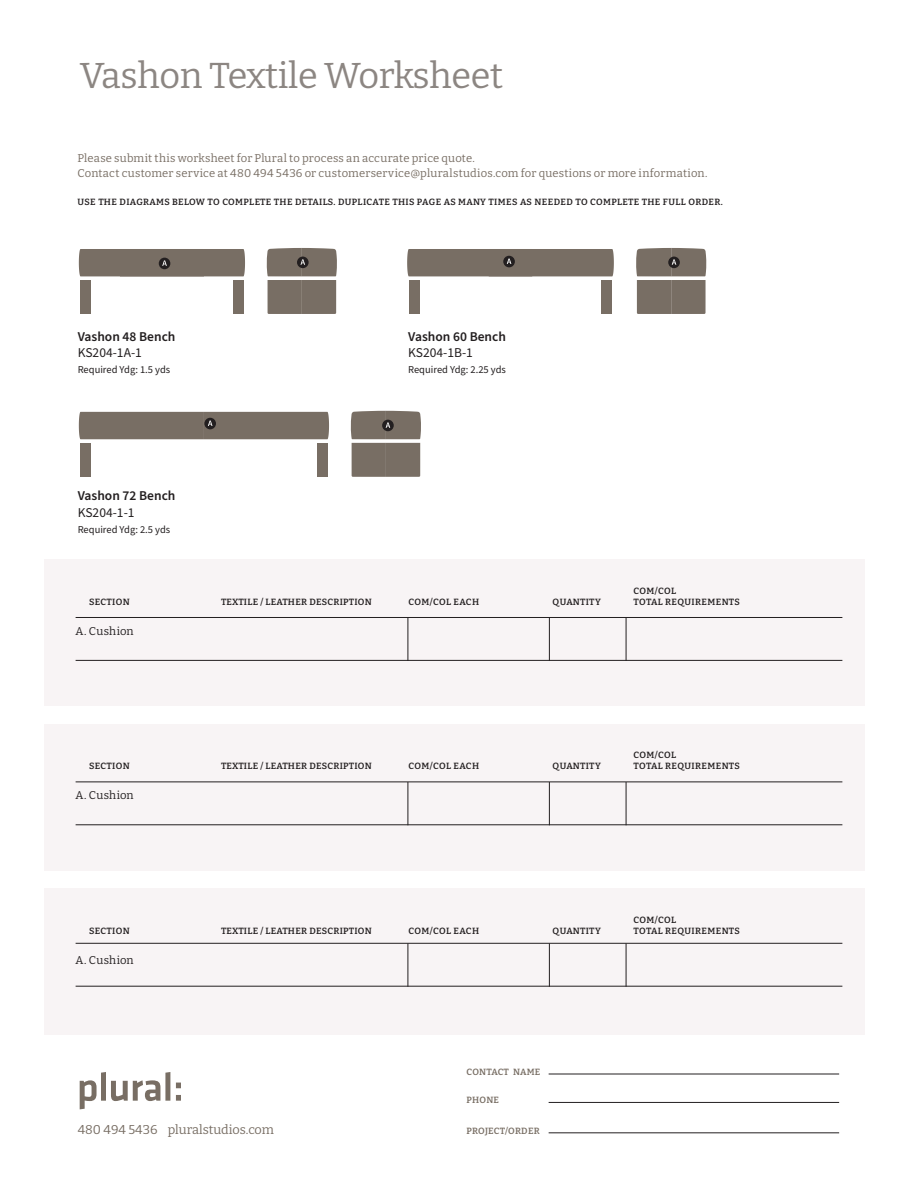
<style>
.page{position:relative;width:918px;height:1188px;background:#fff}
.page>*{position:absolute;margin:0;border:0;box-sizing:border-box;transform-origin:0 0}
.t1{font:36px "Bitter";letter-spacing:-.01em;color:#8c8682}
.t2{font:600 13.5px/16.2px "Source Sans Pro";color:#231f20}
.t3{font:12.75px "Bitter";color:#786e64}
.Chart_Specs{font:11.25px/15px "Bitter";letter-spacing:.015em;color:#786e64}
.Chart_Specs-2{font:11.25px "Bitter";letter-spacing:.02em;color:#231f20}
.t4{font:10.5px "Source Sans Pro";color:#231f20}
.Selections{font:600 9px "Bitter";letter-spacing:.03em;color:#231f20}
.Selections-2{font:600 9px "Bitter";letter-spacing:.01em;color:#786e64}
.Selections-3{font:600 9px "Bitter";letter-spacing:.03em;color:#786e64}
.s1{font-weight:400}
</style>
<div class="page">
<svg style="left:80px;top:1072px;width:90px;height:37px"></svg>
<svg style="left:176px;top:1083px;width:5px;height:18px"></svg>
<div style="left:44px;top:724px;width:821px;height:146px;background:#f8f4f5"></div>
<div style="left:44px;top:888px;width:821px;height:147px;background:#f8f4f5"></div>
<div style="left:44px;top:560px;width:821px;height:146px;background:#f8f4f5"></div>
<hr style="left:76px;top:617px;width:766px;height:1px;background:#231f20">
<hr style="left:76px;top:660px;width:766px;height:1px;background:#231f20">
<hr style="left:408px;top:618px;width:1px;height:43px;background:#231f20">
<hr style="left:626px;top:618px;width:1px;height:43px;background:#231f20">
<hr style="left:549px;top:618px;width:1px;height:43px;background:#231f20">
<hr style="left:76px;top:782px;width:766px;height:1px;background:#231f20">
<hr style="left:76px;top:825px;width:766px;height:1px;background:#231f20">
<hr style="left:408px;top:782px;width:1px;height:43px;background:#231f20">
<hr style="left:626px;top:782px;width:1px;height:43px;background:#231f20">
<hr style="left:549px;top:782px;width:1px;height:43px;background:#231f20">
<hr style="left:76px;top:943px;width:766px;height:1px;background:#231f20">
<hr style="left:76px;top:986px;width:766px;height:1px;background:#231f20">
<hr style="left:408px;top:943px;width:1px;height:44px;background:#231f20">
<hr style="left:626px;top:943px;width:1px;height:44px;background:#231f20">
<hr style="left:549px;top:943px;width:1px;height:44px;background:#231f20">
<div style="left:81px;top:280px;width:10px;height:34px;background:#786e64"></div>
<div style="left:233px;top:280px;width:10px;height:34px;background:#786e64"></div>
<div style="left:409px;top:280px;width:10px;height:34px;background:#786e64"></div>
<div style="left:602px;top:280px;width:10px;height:34px;background:#786e64"></div>
<div style="left:81px;top:443px;width:10px;height:34px;background:#786e64"></div>
<div style="left:317px;top:443px;width:10px;height:34px;background:#786e64"></div>
<div style="left:79px;top:249px;width:166px;height:27px;background:#786e64"></div>
<svg style="left:267px;top:248px;width:70px;height:66px;background:#80776e"></svg>
<div style="left:407px;top:249px;width:207px;height:27px;background:#786e64"></div>
<svg style="left:636px;top:248px;width:70px;height:66px;background:#80776e"></svg>
<div style="left:79px;top:412px;width:250px;height:27px;background:#786e64"></div>
<svg style="left:351px;top:411px;width:70px;height:66px;background:#80776e"></svg>
<hr style="left:549px;top:1074px;width:290px;height:1px;background:#231f20">
<hr style="left:549px;top:1102px;width:290px;height:1px;background:#231f20">
<hr style="left:549px;top:1133px;width:290px;height:1px;background:#231f20">
<p class="t1" style="left:80px;top:52px;width:425px">Vashon Textile Worksheet</p>
<p class="Chart_Specs" style="left:78px;top:150px;width:631px">Please submit this worksheet for Plural to process an accurate price quote.<br>Contact customer service at 480 494 5436 or customerservice@pluralstudios.com for questions or more information.</p>
<p class="Selections" style="left:78px;top:197px;width:647px">USE THE DIAGRAMS BELOW TO COMPLETE THE DETAILS. DUPLICATE THIS PAGE AS MANY TIMES AS NEEDED TO COMPLETE THE FULL ORDER.</p>
<p class="t2" style="left:78px;top:328px;width:99px">Vashon 48 Bench<br><span class="s1">KS204-1A-1</span></p>
<p class="t4" style="left:78px;top:363px;width:94px">Required Ydg: 1.5 yds</p>
<p class="t2" style="left:78px;top:488px;width:99px">Vashon 72 Bench<br><span class="s1">KS204-1-1</span></p>
<p class="t4" style="left:78px;top:523px;width:94px">Required Ydg: 2.5 yds</p>
<p class="t2" style="left:408px;top:328px;width:99px">Vashon 60 Bench<br><span class="s1">KS204-1B-1</span></p>
<p class="t4" style="left:408px;top:363px;width:99px">Required Ydg: 2.25 yds</p>
<p class="Selections" style="left:634px;top:585px;width:44px">COM/COL</p>
<p class="Selections" style="left:89px;top:596px;width:42px">SECTION</p>
<p class="Selections" style="left:221px;top:596px;width:152px">TEXTILE / LEATHER DESCRIPTION</p>
<p class="Selections" style="left:409px;top:596px;width:72px">COM/COL EACH</p>
<p class="Selections" style="left:553px;top:596px;width:50px">QUANTITY</p>
<p class="Selections" style="left:634px;top:596px;width:108px">TOTAL REQUIREMENTS</p>
<p class="Chart_Specs-2" style="left:76px;top:624px;width:60px">A. Cushion</p>
<p class="Selections" style="left:634px;top:750px;width:44px">COM/COL</p>
<p class="Selections" style="left:89px;top:760px;width:42px">SECTION</p>
<p class="Selections" style="left:221px;top:760px;width:152px">TEXTILE / LEATHER DESCRIPTION</p>
<p class="Selections" style="left:409px;top:760px;width:72px">COM/COL EACH</p>
<p class="Selections" style="left:553px;top:760px;width:50px">QUANTITY</p>
<p class="Selections" style="left:634px;top:760px;width:108px">TOTAL REQUIREMENTS</p>
<p class="Chart_Specs-2" style="left:76px;top:788px;width:60px">A. Cushion</p>
<p class="Selections" style="left:634px;top:914px;width:44px">COM/COL</p>
<p class="Selections" style="left:89px;top:925px;width:42px">SECTION</p>
<p class="Selections" style="left:221px;top:925px;width:152px">TEXTILE / LEATHER DESCRIPTION</p>
<p class="Selections" style="left:409px;top:925px;width:72px">COM/COL EACH</p>
<p class="Selections" style="left:553px;top:925px;width:50px">QUANTITY</p>
<p class="Selections" style="left:634px;top:925px;width:108px">TOTAL REQUIREMENTS</p>
<p class="Chart_Specs-2" style="left:76px;top:953px;width:60px">A. Cushion</p>
<p class="t3" style="left:78px;top:1121px;width:198px">480 494 5436 pluralstudios.com</p>
<p class="Selections-2" style="left:467px;top:1066px;width:75px">CONTACT NAME</p>
<p class="Selections-2" style="left:467px;top:1095px;width:34px">PHONE</p>
<p class="Selections-3" style="left:467px;top:1125px;width:75px">PROJECT/ORDER</p>
</div>
